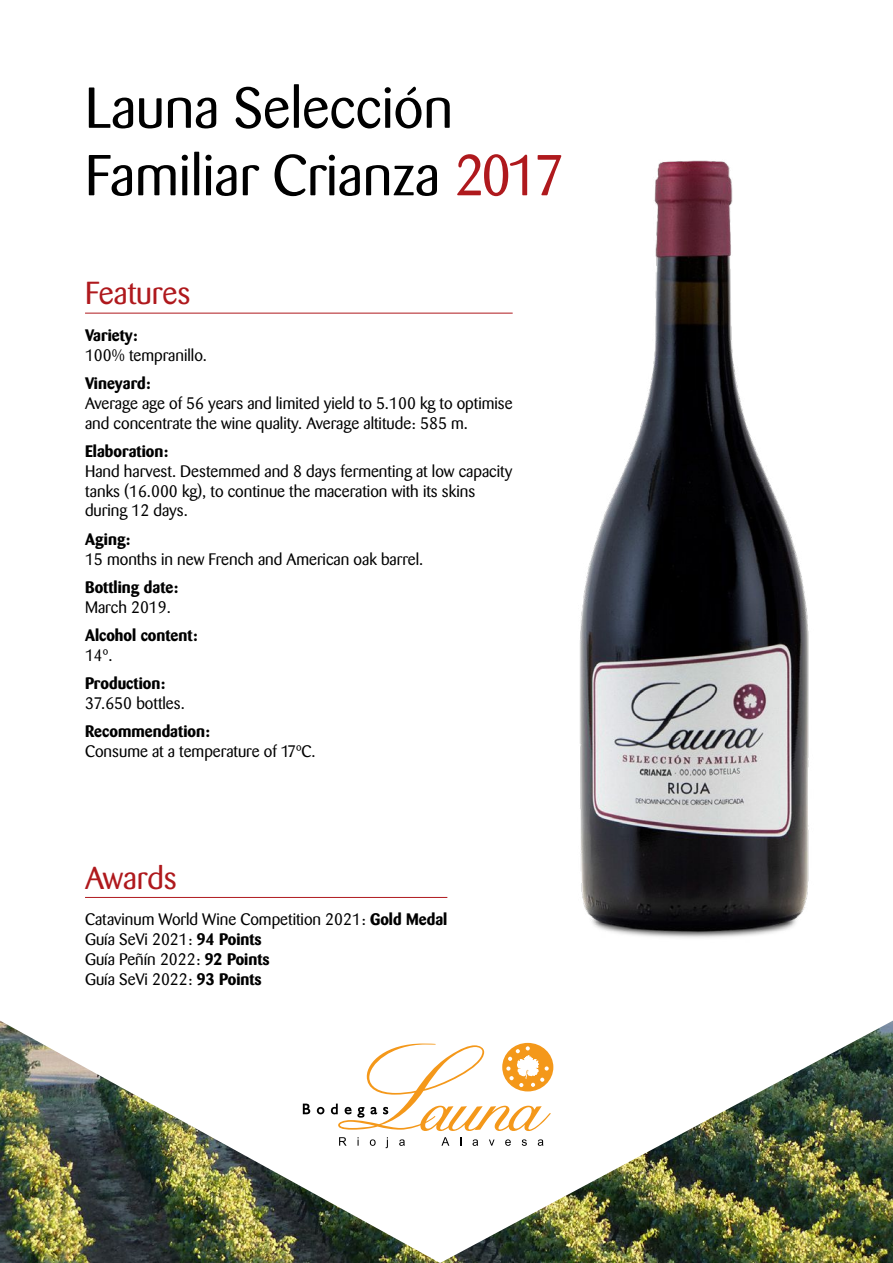
<style>
.page{position:relative;width:893px;height:1263px;background:#fff}
.page>*{position:absolute;margin:0;border:0;box-sizing:border-box;transform-origin:0 0}
.t1{font:57px/67.5px "Barmeno";color:#000}
.t2{font:31.5px "Barmeno";color:#af191d}
.t3{font:16.5px/19.8px "Barmeno";color:#000}
.t4{font:700 16.5px "Barmeno";color:#000}
.s1{color:#af191d}
.s2{font-weight:700}
</style>
<div class="page">
<img style="left:579px;top:160px;width:230px;height:778px">
<img style="left:0;top:1020px;width:893px;height:243px">
<svg style="left:303px;top:1103px;width:7px;height:11px"></svg>
<svg style="left:317px;top:1107px;width:7px;height:7px"></svg>
<svg style="left:339px;top:1137px;width:8px;height:9px"></svg>
<svg style="left:370px;top:1139px;width:6px;height:7px"></svg>
<svg style="left:386px;top:1137px;width:2px;height:11px"></svg>
<svg style="left:399px;top:1139px;width:6px;height:7px"></svg>
<svg style="left:441px;top:1137px;width:8px;height:9px"></svg>
<svg style="left:473px;top:1139px;width:5px;height:7px"></svg>
<svg style="left:489px;top:1139px;width:5px;height:7px"></svg>
<svg style="left:505px;top:1139px;width:6px;height:7px"></svg>
<svg style="left:522px;top:1139px;width:5px;height:7px"></svg>
<svg style="left:538px;top:1139px;width:5px;height:7px"></svg>
<svg style="left:331px;top:1043px;width:220px;height:88px"></svg>
<hr style="left:85px;top:897px;width:362px;height:1px;background:#af191d">
<hr style="left:85px;top:313px;width:428px;height:1px;background:#af191d">
<h1 class="t1" style="left:85px;top:75px;width:481px">Launa Selección<br>Familiar Crianza <span class="s1">201 7</span></h1>
<h2 class="t2" style="left:85px;top:275px;width:107px">Features</h2>
<p class="t4" style="left:85px;top:325px;width:54px">Variety:</p>
<p class="t3" style="left:85px;top:345px;width:124px">100% tempranillo.</p>
<p class="t4" style="left:85px;top:373px;width:67px">Vineyard:</p>
<p class="t3" style="left:85px;top:393px;width:429px">Average age of 56 years and limited yield to 5.100 kg to optimise and concentrate the wine quality. Average altitude: 585 m.</p>
<p class="t4" style="left:85px;top:441px;width:85px">Elaboration:</p>
<p class="t3" style="left:85px;top:461px;width:429px">Hand harvest. Destemmed and 8 days fermenting at low capacity tanks (16.000 kg), to continue the maceration with its skins during 12 days.</p>
<p class="t4" style="left:85px;top:529px;width:47px">Aging:</p>
<p class="t3" style="left:85px;top:549px;width:340px">15 months in new French and American oak barrel.</p>
<p class="t4" style="left:85px;top:577px;width:95px">Bottling date:</p>
<p class="t3" style="left:85px;top:597px;width:87px">March 2019.</p>
<p class="t4" style="left:85px;top:625px;width:114px">Alcohol content:</p>
<p class="t3" style="left:85px;top:645px;width:29px">14º.</p>
<p class="t4" style="left:85px;top:673px;width:82px">Production:</p>
<p class="t3" style="left:85px;top:693px;width:101px">37.650 bottles.</p>
<p class="t4" style="left:85px;top:721px;width:126px">Recommendation:</p>
<p class="t3" style="left:85px;top:741px;width:232px">Consume at a temperature of 17ºC.</p>
<h2 class="t2" style="left:85px;top:859px;width:93px">Awards</h2>
<p class="t3" style="left:85px;top:910px;width:364px">Catavinum World Wine Competition 2021: <span class="s2">Gold Medal<br></span>Guía SeVi 2021: <span class="s2">94 Points<br></span>Guía Peñín 2022: <span class="s2">92 Points<br></span>Guía SeVi 2022: <span class="s2">93 Points</span></p>
</div>
